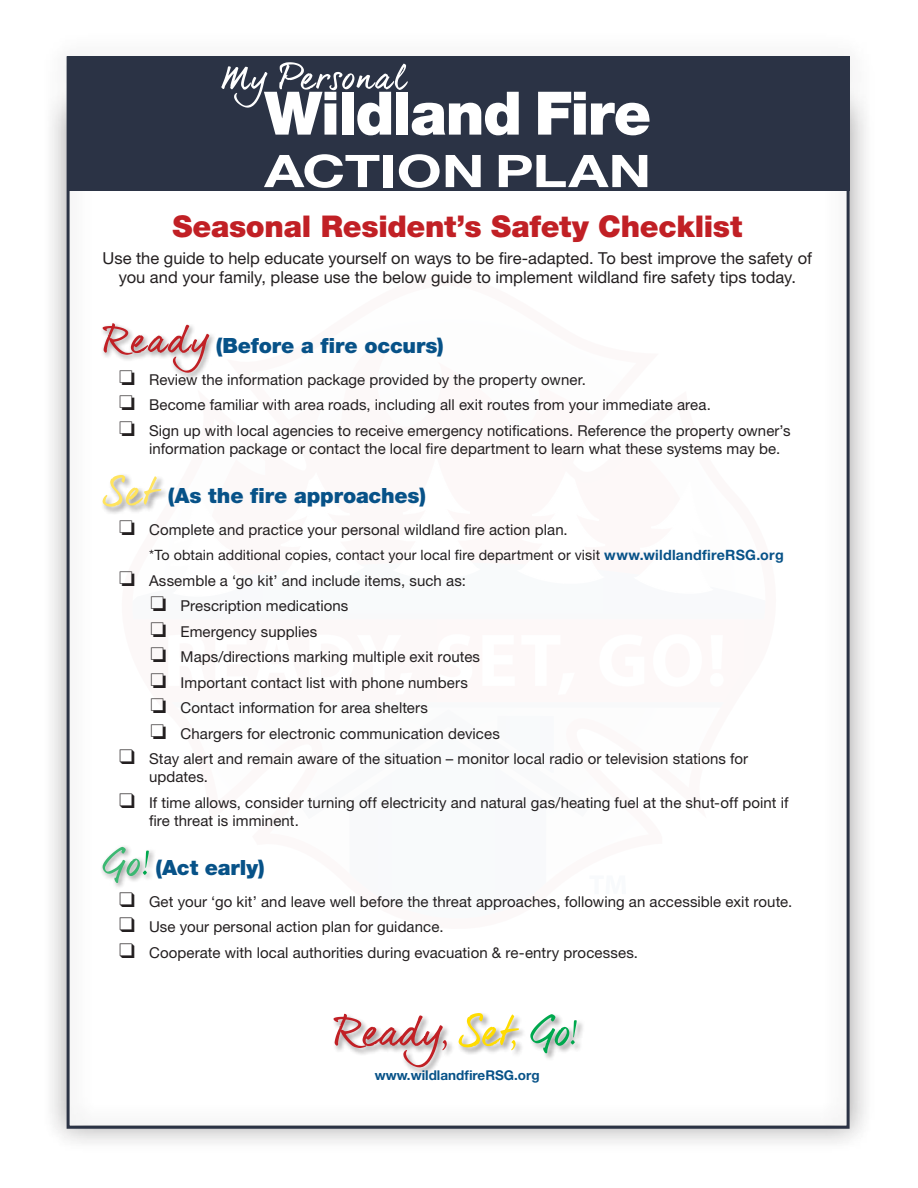
<style>
.page{position:relative;width:918px;height:1188px;background:#fff}
.page>*{position:absolute;margin:0;border:0;box-sizing:border-box;transform-origin:0 0}
.t1{font:900 60px "Helvetica Neue LT Std";letter-spacing:-.025em;color:#fff}
.t2{font:700 45px "Helvetica Neue LT Std";letter-spacing:-.005em;color:#fff;scale:1.29 1}
.t3{font:900 30px "Helvetica Neue LT Std";letter-spacing:-.01em;color:#c12025}
.t4{font:900 21px "Helvetica Neue LT Std";letter-spacing:-.005em;color:#075288}
.t5{font:16.5px/19.5px "Helvetica Neue LT Std";color:#231f20;text-align:center}
.t6{font:15px/18px "Helvetica Neue LT Std";letter-spacing:.005em;color:#231f20}
.t7{font:14.25px "Helvetica Neue LT Std";letter-spacing:.005em;color:#231f20}
.t8{font:700 13.5px "Helvetica Neue LT Std";color:#075288}
.s1{font-weight:700;color:#075288}
</style>
<div class="page">
<div style="left:41px;top:31px;width:834px;height:1123px;background:#231f20;opacity:.4"></div>
<div style="left:67px;top:56px;width:783px;height:135px;background:#2b3345"></div>
<svg style="left:122px;top:275px;width:654px;height:654px"></svg>
<svg style="left:254px;top:634px;width:390px;height:289px"></svg>
<div style="left:332px;top:1011px;width:253px;height:65px;background:#231f20;opacity:.5"></div>
<svg style="left:530px;top:1014px;width:47px;height:39px"></svg>
<svg style="left:459px;top:1013px;width:60px;height:37px"></svg>
<svg style="left:333px;top:1014px;width:114px;height:53px"></svg>
<svg style="left:221px;top:62px;width:187px;height:46px"></svg>
<div style="left:100px;top:321px;width:116px;height:59px;background:#231f20;opacity:.5"></div>
<svg style="left:103px;top:323px;width:106px;height:50px"></svg>
<div style="left:101px;top:473px;width:68px;height:42px;background:#231f20;opacity:.5"></div>
<svg style="left:103px;top:459px;width:670px;height:164px"></svg>
<div style="left:100px;top:844px;width:56px;height:46px;background:#231f20;opacity:.5"></div>
<svg style="left:103px;top:847px;width:46px;height:36px"></svg>
<h1 class="t1" style="left:264px;top:77px;width:388px">Wildland Fire</h1>
<h2 class="t2" style="left:264px;top:143px;width:302px">ACTION PLAN</h2>
<h3 class="t3" style="left:172px;top:208px;width:571px">Seasonal Resident’s Safety Checklist</h3>
<p class="t5" style="left:103px;top:248px;width:711px">Use the guide to help educate yourself on ways to be fire-adapted. To best improve the safety of you and your family, please use the below guide to implement wildland fire safety tips today.</p>
<h3 class="t4" style="left:216px;top:333px;width:229px">(Before a fire occurs)</h3>
<p class="t6" style="left:119px;top:370px;width:468px">□ Review the information package provided by the property owner.</p>
<p class="t6" style="left:119px;top:396px;width:593px">□ Become familiar with area roads, including all exit routes from your immediate area.</p>
<p class="t6" style="left:149px;top:421px;width:643px;text-indent:-30px">□ Sign up with local agencies to receive emergency notifications. Reference the property owner’s information package or contact the local fire department to learn what these systems may be.</p>
<h3 class="t4" style="left:168px;top:483px;width:260px">(As the fire approaches)</h3>
<p class="t6" style="left:119px;top:520px;width:450px">□ Complete and practice your personal wildland fire action plan.</p>
<p class="t7" style="left:149px;top:547px;width:636px">*To obtain additional copies, contact your local fire department or visit <span class="s1">www.wildlandfireRSG.org</span></p>
<p class="t6" style="left:119px;top:571px;width:348px">□ Assemble a ‘go kit’ and include items, such as:</p>
<p class="t6" style="left:151px;top:597px;width:199px">□ Prescription medications</p>
<p class="t6" style="left:151px;top:622px;width:168px">□ Emergency supplies</p>
<p class="t6" style="left:151px;top:648px;width:331px">□ Maps/directions marking multiple exit routes</p>
<p class="t6" style="left:151px;top:673px;width:319px">□ Important contact list with phone numbers</p>
<p class="t6" style="left:151px;top:699px;width:279px">□ Contact information for area shelters</p>
<p class="t6" style="left:151px;top:724px;width:351px">□ Chargers for electronic communication devices</p>
<p class="t6" style="left:149px;top:750px;width:601px;text-indent:-30px">❑ Stay alert and remain aware of the situation – monitor local radio or television stations for updates.</p>
<p class="t6" style="left:149px;top:793px;width:641px;text-indent:-30px">❑ If time allows, consider turning off electricity and natural gas/heating fuel at the shut-off point if fire threat is imminent.</p>
<h3 class="t4" style="left:155px;top:855px;width:111px">(Act early)</h3>
<p class="t6" style="left:119px;top:892px;width:675px">❑ Get your ‘go kit’ and leave well before the threat approaches, following an accessible exit route.</p>
<p class="t6" style="left:119px;top:918px;width:326px">❑ Use your personal action plan for guidance.</p>
<p class="t6" style="left:119px;top:943px;width:520px">❑ Cooperate with local authorities during evacuation &amp; re-entry processes.</p>
<p class="t8" style="left:375px;top:1067px;width:166px">www.wildlandfireRSG.org</p>
</div>
